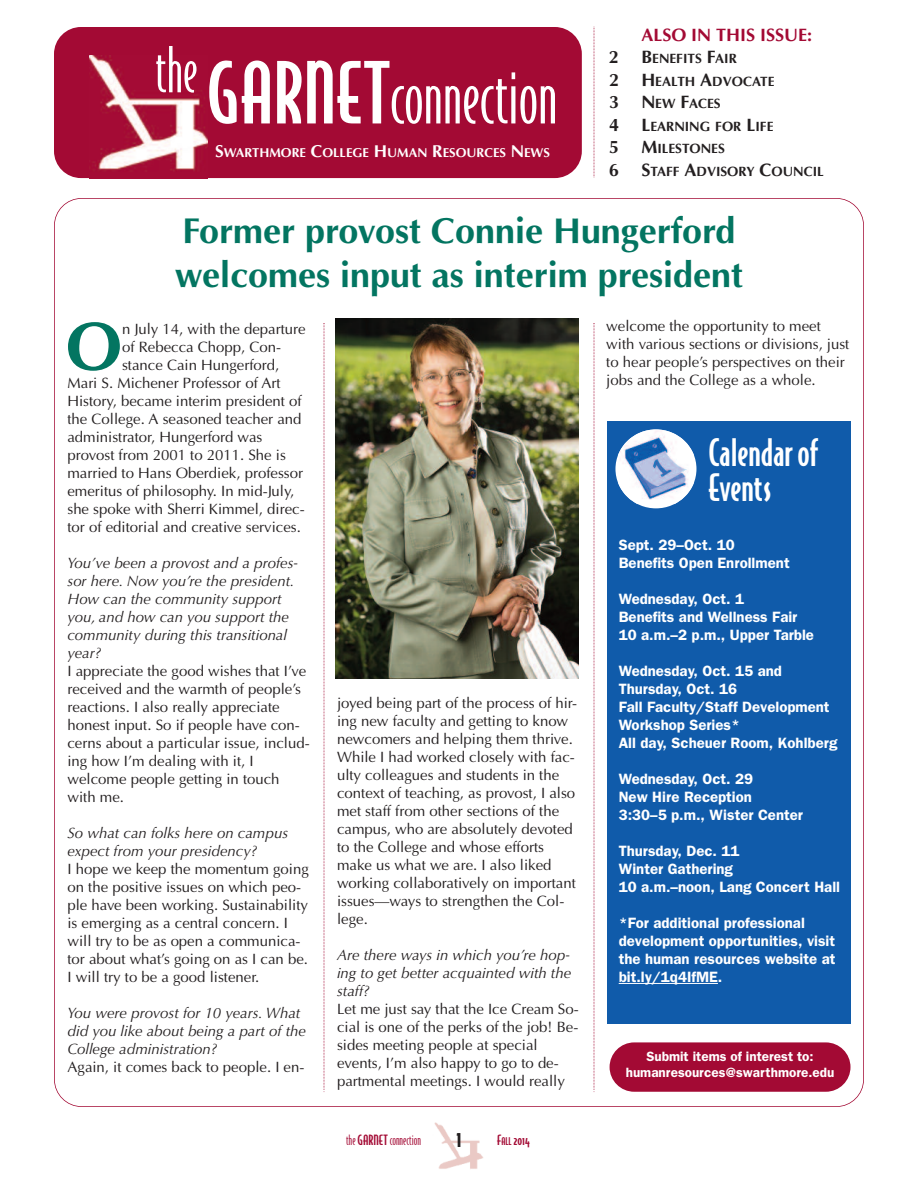
<style>
.page{position:relative;width:918px;height:1188px;background:#fff}
.page>*{position:absolute;margin:0;border:0;box-sizing:border-box;transform-origin:0 0}
.t1{font:72px "Bodega Sans Light Oldstyle";color:#fff}
.t2{font:700 67.8px "Optima";color:#037561}
.t3{font:60px "Bodega Sans Light Oldstyle";color:#fff}
.t4{font:700 36px/44.1px "Optima";color:#037561}
.t5{font:36px/34.5px "Bodega Sans Medium Oldstyle";color:#fff}
.t6{font:27px "Bodega Sans Medium Oldstyle";color:#231f20}
.t7{font:700 18px "Optima";color:#a30a34}
.t8{font:15px/18px "Optima";color:#231f20}
.t9{font:600 15px/18px "Franklin Gothic";color:#fff}
.t10{font:italic 15px/18px "Optima";color:#231f20}
.t11{font:700 13.5px/22.5px "Optima";color:#231f20}
.t12{font:600 13.5px/16.5px "Franklin Gothic";color:#fff;text-align:center}
.t13{font:13.5px "Bodega Sans Light Oldstyle";color:#a30a34}
.t14{font:13.5px "Bodega Sans Medium Oldstyle";color:#a30a34}
.t15{font:700 12.9px "Optima";color:#fff}
.s1{font-family:"Bodega Sans Medium Oldstyle";font-size:81px}
.s2{font-size:17.25px}
.s3{font-size:18px}
.s4{font-family:"Bodega Sans Medium Oldstyle"}
.s5{font-size:10.2px}
</style>
<div class="page">
<img style="left:434px;top:1122px;width:49px;height:47px">
<div style="left:54px;top:27px;width:528px;height:151px;background:#a30a34;border-radius:27px"></div>
<img style="left:89px;top:55px;width:118px;height:117px">
<svg style="left:594px;top:323px;width:1px;height:769px"></svg>
<svg style="left:324px;top:323px;width:1px;height:769px"></svg>
<svg style="left:594px;top:27px;width:1px;height:151px"></svg>
<div style="left:610px;top:1042px;width:240px;height:50px;background:#a30a34;border-radius:25px"></div>
<div style="left:607px;top:421px;width:243px;height:603px;background:#105baa"></div>
<hr style="left:619px;top:983px;width:99px;height:1px;background:#fff">
<div style="left:615px;top:429px;width:81px;height:79px;background:#fff;border-radius:50%"></div>
<img style="left:618px;top:429px;width:76px;height:75px">
<img style="left:336px;top:318px;width:243px;height:360px">
<h3 class="t3" style="left:155px;top:37px;width:44px">the</h3>
<h1 class="t1" style="left:207px;top:56px;width:352px"><span class="s1">GARNET</span>connection</h1>
<p class="t15" style="left:215px;top:145px;width:336px"><span class="s2">S</span>WARTHMORE <span class="s2">C</span>OLLEGE <span class="s2">H</span>UMAN <span class="s2">R</span>ESOURCES <span class="s2">N</span>EWS</p>
<p class="t7" style="left:641px;top:24px;width:172px">ALSO IN THIS ISSUE:</p>
<p class="t11" style="left:609px;top:47px;width:216px"><span class="s3">2 B</span>ENEFITS <span class="s3">F</span>AIR<br><span class="s3">2 H</span>EALTH <span class="s3">A</span>DVOCATE<br><span class="s3">3 N</span>EW <span class="s3">F</span>ACES<br><span class="s3">4 L</span>EARNING FOR <span class="s3">L</span>IFE<br><span class="s3">5 M</span>ILESTONES<br><span class="s3">6 S</span>TAFF <span class="s3">A</span>DVISORY <span class="s3">C</span>OUNCIL</p>
<h3 class="t4" style="left:175px;top:209px;width:570px">Former provost Connie Hungerford welcomes input as interim president</h3>
<p class="t8" style="left:606px;top:317px;width:245px">welcome the opportunity to meet with various sections or divisions, just to hear people’s perspectives on their jobs and the College as a whole.</p>
<h2 class="t2" style="left:66px;top:306px;width:58px">O</h2>
<p class="t8" style="left:122px;top:319px;width:185px">n July 14, with the departure</p>
<p class="t8" style="left:122px;top:337px;width:161px">of Rebecca Chopp, Con-</p>
<p class="t8" style="left:122px;top:355px;width:159px">stance Cain Hungerford,</p>
<p class="t8" style="left:68px;top:373px;width:215px">Mari S. Michener Professor of Art</p>
<p class="t8" style="left:68px;top:391px;width:236px">History, became interim president of</p>
<p class="t8" style="left:67px;top:409px;width:236px">the College. A seasoned teacher and</p>
<p class="t8" style="left:67px;top:427px;width:196px">administrator, Hungerford was</p>
<p class="t8" style="left:67px;top:445px;width:220px">provost from 2001 to 2011. She is</p>
<p class="t8" style="left:67px;top:463px;width:237px">married to Hans Oberdiek, professor</p>
<p class="t8" style="left:67px;top:481px;width:228px">emeritus of philosophy. In mid-July,</p>
<p class="t8" style="left:67px;top:499px;width:239px">she spoke with Sherri Kimmel, direc-</p>
<p class="t8" style="left:67px;top:517px;width:235px">tor of editorial and creative services.</p>
<p class="t10" style="left:67px;top:555px;width:232px">You’ve been a provost and a profes&shy;sor here. Now you’re the president.<br>How can the community support you, and how can you support the community during this transitional year?</p>
<p class="t8" style="left:67px;top:661px;width:244px">I appreciate the good wishes that I’ve received and the warmth of people’s reactions. I also really appreciate honest input. So if people have con&shy;cerns about a particular issue, includ&shy;ing how I’m dealing with it, I welcome people getting in touch with me.</p>
<p class="t10" style="left:67px;top:825px;width:222px">So what can folks here on campus expect from your presidency?</p>
<p class="t8" style="left:67px;top:859px;width:243px">I hope we keep the momentum going on the positive issues on which peo&shy;ple have been working. Sustainability is emerging as a central concern. I will try to be as open a communica&shy;tor about what’s going on as I can be.<br>I will try to be a good listener.</p>
<p class="t10" style="left:67px;top:1005px;width:240px">You were provost for 10 years. What did you like about being a part of the<br>College administration?</p>
<p class="t8" style="left:67px;top:1057px;width:238px">Again, it comes back to people. I en-</p>
<h3 class="t5" style="left:709px;top:437px;width:111px">Calendarof<br>Events</h3>
<p class="t9" style="left:619px;top:536px;width:172px">Sept. 29–Oct. 10<br>Benefits Open Enrollment</p>
<p class="t9" style="left:619px;top:590px;width:197px">Wednesday, Oct. 1<br>Benefits and Wellness Fair<br>10 a.m.–2 p.m., Upper Tarble</p>
<p class="t9" style="left:619px;top:662px;width:220px">Wednesday, Oct. 15 and<br>Thursday, Oct. 16<br>Fall Faculty/Staff Development<br>Workshop Series*<br>All day, Scheuer Room, Kohlberg</p>
<p class="t9" style="left:619px;top:770px;width:186px">Wednesday, Oct. 29<br>New Hire Reception<br>3:30–5 p.m., Wister Center</p>
<p class="t9" style="left:619px;top:842px;width:223px">Thursday, Dec. 11<br>Winter Gathering<br>10 a.m.–noon, Lang Concert Hall</p>
<p class="t9" style="left:619px;top:914px;width:218px">*For additional professional development opportunities, visit the human resources website at bit.ly/1q4IfME.</p>
<p class="t8" style="left:337px;top:694px;width:242px">joyed being part of the process of hir&shy;ing new faculty and getting to know newcomers and helping them thrive.<br>While I had worked closely with fac&shy;ulty colleagues and students in the context of teaching, as provost, I also met staff from other sections of the campus, who are absolutely devoted to the College and whose efforts make us what we are. I also liked working collaboratively on important issues—ways to strengthen the Col&shy;lege.</p>
<p class="t10" style="left:337px;top:947px;width:236px;text-align:justify">Are there ways in which you’re hop&shy;ing to get better acquainted with the staff?</p>
<p class="t8" style="left:337px;top:1000px;width:243px">Let me just say that the Ice Cream So&shy;cial is one of the perks of the job! Be&shy;sides meeting people at special events, I’m also happy to go to de&shy;partmental meetings. I would really</p>
<p class="t12" style="left:626px;top:1048px;width:210px">Submit items of interest to: humanresources@swarthmore.edu</p>
<p class="t13" style="left:346px;top:1132px;width:77px">the <span class="s4">GARNET</span>connection</p>
<h3 class="t6" style="left:456px;top:1122px;width:7px">1</h3>
<p class="t14" style="left:497px;top:1132px;width:34px">F<span class="s5">ALL</span> 2014</p>
</div>
